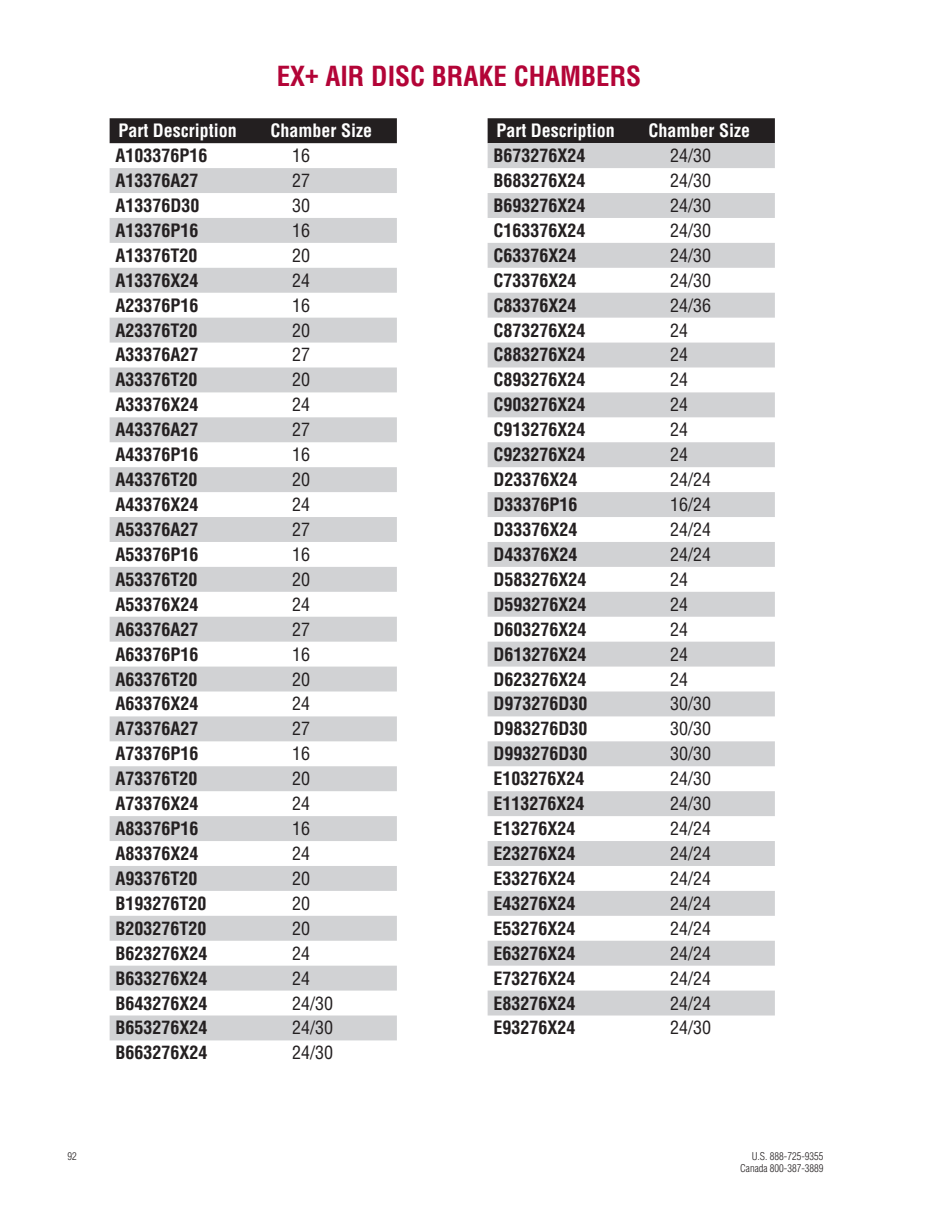
<style>
.page{position:relative;width:945px;height:1215px;background:#fff}
.page>*{position:absolute;margin:0;border:0;box-sizing:border-box;transform-origin:0 0}
.t1{font:700 condensed 27px "Helvetica LT Std";color:#b30437}
.PN4{font:700 condensed 18px "Helvetica LT Std";color:#231f20}
.t2{font:condensed 18px "Helvetica LT Std";color:#231f20}
.t3{font:700 condensed 18px "Helvetica LT Std";color:#fff}
.t4{font:300 condensed 10.5px/12.6px "Helvetica LT Std";color:#231f20;text-align:right}
</style>
<div class="page">
<div style="left:110px;top:118px;width:287px;height:25px;background:#231f20"></div>
<svg style="left:110px;top:168px;width:287px;height:872px;fill:#d6d7d9"></svg>
<div style="left:488px;top:118px;width:287px;height:25px;background:#231f20"></div>
<svg style="left:488px;top:143px;width:287px;height:873px;fill:#d6d6d8"></svg>
<p class="t1" style="left:277px;top:59px;width:366px">EX+ AIR DISC BRAKE CHAMBERS</p>
<p class="t3" style="left:496px;top:119px;width:120px">Part Description</p>
<p class="t3" style="left:649px;top:119px;width:103px">Chamber Size</p>
<p class="PN4" style="left:494px;top:144px;width:94px">B673276X24</p>
<p class="t2" style="left:670px;top:144px;width:43px">24/30</p>
<p class="PN4" style="left:494px;top:169px;width:94px">B683276X24</p>
<p class="t2" style="left:670px;top:169px;width:43px">24/30</p>
<p class="PN4" style="left:494px;top:194px;width:94px">B693276X24</p>
<p class="t2" style="left:670px;top:194px;width:43px">24/30</p>
<p class="PN4" style="left:494px;top:219px;width:94px">C163376X24</p>
<p class="t2" style="left:670px;top:219px;width:43px">24/30</p>
<p class="PN4" style="left:494px;top:244px;width:85px">C63376X24</p>
<p class="t2" style="left:670px;top:244px;width:43px">24/30</p>
<p class="PN4" style="left:494px;top:269px;width:85px">C73376X24</p>
<p class="t2" style="left:670px;top:269px;width:43px">24/30</p>
<p class="PN4" style="left:494px;top:294px;width:85px">C83376X24</p>
<p class="t2" style="left:670px;top:294px;width:43px">24/36</p>
<p class="PN4" style="left:494px;top:319px;width:94px">C873276X24</p>
<p class="t2" style="left:670px;top:319px;width:19px">24</p>
<p class="PN4" style="left:494px;top:344px;width:94px">C883276X24</p>
<p class="t2" style="left:670px;top:344px;width:19px">24</p>
<p class="PN4" style="left:494px;top:369px;width:94px">C893276X24</p>
<p class="t2" style="left:670px;top:369px;width:19px">24</p>
<p class="PN4" style="left:494px;top:394px;width:94px">C903276X24</p>
<p class="t2" style="left:670px;top:394px;width:19px">24</p>
<p class="PN4" style="left:494px;top:418px;width:94px">C913276X24</p>
<p class="t2" style="left:670px;top:418px;width:19px">24</p>
<p class="PN4" style="left:494px;top:443px;width:94px">C923276X24</p>
<p class="t2" style="left:670px;top:443px;width:19px">24</p>
<p class="PN4" style="left:494px;top:468px;width:86px">D23376X24</p>
<p class="t2" style="left:670px;top:468px;width:43px">24/24</p>
<p class="PN4" style="left:494px;top:493px;width:86px">D33376P16</p>
<p class="t2" style="left:670px;top:493px;width:43px">16/24</p>
<p class="PN4" style="left:494px;top:518px;width:86px">D33376X24</p>
<p class="t2" style="left:670px;top:518px;width:43px">24/24</p>
<p class="PN4" style="left:494px;top:543px;width:86px">D43376X24</p>
<p class="t2" style="left:670px;top:543px;width:43px">24/24</p>
<p class="PN4" style="left:494px;top:568px;width:95px">D583276X24</p>
<p class="t2" style="left:670px;top:568px;width:19px">24</p>
<p class="PN4" style="left:494px;top:593px;width:95px">D593276X24</p>
<p class="t2" style="left:670px;top:593px;width:19px">24</p>
<p class="PN4" style="left:494px;top:618px;width:95px">D603276X24</p>
<p class="t2" style="left:670px;top:618px;width:19px">24</p>
<p class="PN4" style="left:494px;top:643px;width:95px">D613276X24</p>
<p class="t2" style="left:670px;top:643px;width:19px">24</p>
<p class="PN4" style="left:494px;top:668px;width:95px">D623276X24</p>
<p class="t2" style="left:670px;top:668px;width:19px">24</p>
<p class="PN4" style="left:494px;top:693px;width:95px">D973276D30</p>
<p class="t2" style="left:670px;top:693px;width:43px">30/30</p>
<p class="PN4" style="left:494px;top:718px;width:95px">D983276D30</p>
<p class="t2" style="left:670px;top:718px;width:43px">30/30</p>
<p class="PN4" style="left:494px;top:742px;width:95px">D993276D30</p>
<p class="t2" style="left:670px;top:742px;width:43px">30/30</p>
<p class="PN4" style="left:494px;top:767px;width:93px">E103276X24</p>
<p class="t2" style="left:670px;top:767px;width:43px">24/30</p>
<p class="PN4" style="left:494px;top:792px;width:93px">E113276X24</p>
<p class="t2" style="left:670px;top:792px;width:43px">24/30</p>
<p class="PN4" style="left:494px;top:817px;width:84px">E13276X24</p>
<p class="t2" style="left:670px;top:817px;width:43px">24/24</p>
<p class="PN4" style="left:494px;top:842px;width:84px">E23276X24</p>
<p class="t2" style="left:670px;top:842px;width:43px">24/24</p>
<p class="PN4" style="left:494px;top:867px;width:84px">E33276X24</p>
<p class="t2" style="left:670px;top:867px;width:43px">24/24</p>
<p class="PN4" style="left:494px;top:892px;width:84px">E43276X24</p>
<p class="t2" style="left:670px;top:892px;width:43px">24/24</p>
<p class="PN4" style="left:494px;top:917px;width:84px">E53276X24</p>
<p class="t2" style="left:670px;top:917px;width:43px">24/24</p>
<p class="PN4" style="left:494px;top:942px;width:84px">E63276X24</p>
<p class="t2" style="left:670px;top:942px;width:43px">24/24</p>
<p class="PN4" style="left:494px;top:967px;width:84px">E73276X24</p>
<p class="t2" style="left:670px;top:967px;width:43px">24/24</p>
<p class="PN4" style="left:494px;top:992px;width:84px">E83276X24</p>
<p class="t2" style="left:670px;top:992px;width:43px">24/24</p>
<p class="PN4" style="left:494px;top:1017px;width:84px">E93276X24</p>
<p class="t2" style="left:670px;top:1017px;width:43px">24/30</p>
<p class="t3" style="left:118px;top:119px;width:120px">Part Description</p>
<p class="t3" style="left:271px;top:119px;width:103px">Chamber Size</p>
<p class="PN4" style="left:116px;top:144px;width:94px">A103376P16</p>
<p class="t2" style="left:292px;top:144px;width:19px">16</p>
<p class="PN4" style="left:116px;top:169px;width:85px">A13376A27</p>
<p class="t2" style="left:292px;top:169px;width:19px">27</p>
<p class="PN4" style="left:116px;top:194px;width:86px">A13376D30</p>
<p class="t2" style="left:292px;top:194px;width:19px">30</p>
<p class="PN4" style="left:116px;top:219px;width:85px">A13376P16</p>
<p class="t2" style="left:292px;top:219px;width:19px">16</p>
<p class="PN4" style="left:116px;top:244px;width:84px">A13376T20</p>
<p class="t2" style="left:292px;top:244px;width:19px">20</p>
<p class="PN4" style="left:116px;top:269px;width:85px">A13376X24</p>
<p class="t2" style="left:292px;top:269px;width:19px">24</p>
<p class="PN4" style="left:116px;top:294px;width:85px">A23376P16</p>
<p class="t2" style="left:292px;top:294px;width:19px">16</p>
<p class="PN4" style="left:116px;top:319px;width:84px">A23376T20</p>
<p class="t2" style="left:292px;top:319px;width:19px">20</p>
<p class="PN4" style="left:116px;top:344px;width:85px">A33376A27</p>
<p class="t2" style="left:292px;top:344px;width:19px">27</p>
<p class="PN4" style="left:116px;top:369px;width:84px">A33376T20</p>
<p class="t2" style="left:292px;top:369px;width:19px">20</p>
<p class="PN4" style="left:116px;top:394px;width:85px">A33376X24</p>
<p class="t2" style="left:292px;top:394px;width:19px">24</p>
<p class="PN4" style="left:116px;top:418px;width:85px">A43376A27</p>
<p class="t2" style="left:292px;top:418px;width:19px">27</p>
<p class="PN4" style="left:116px;top:443px;width:85px">A43376P16</p>
<p class="t2" style="left:292px;top:443px;width:19px">16</p>
<p class="PN4" style="left:116px;top:468px;width:84px">A43376T20</p>
<p class="t2" style="left:292px;top:468px;width:19px">20</p>
<p class="PN4" style="left:116px;top:493px;width:85px">A43376X24</p>
<p class="t2" style="left:292px;top:493px;width:19px">24</p>
<p class="PN4" style="left:116px;top:518px;width:85px">A53376A27</p>
<p class="t2" style="left:292px;top:518px;width:19px">27</p>
<p class="PN4" style="left:116px;top:543px;width:85px">A53376P16</p>
<p class="t2" style="left:292px;top:543px;width:19px">16</p>
<p class="PN4" style="left:116px;top:568px;width:84px">A53376T20</p>
<p class="t2" style="left:292px;top:568px;width:19px">20</p>
<p class="PN4" style="left:116px;top:593px;width:85px">A53376X24</p>
<p class="t2" style="left:292px;top:593px;width:19px">24</p>
<p class="PN4" style="left:116px;top:618px;width:85px">A63376A27</p>
<p class="t2" style="left:292px;top:618px;width:19px">27</p>
<p class="PN4" style="left:116px;top:643px;width:85px">A63376P16</p>
<p class="t2" style="left:292px;top:643px;width:19px">16</p>
<p class="PN4" style="left:116px;top:668px;width:84px">A63376T20</p>
<p class="t2" style="left:292px;top:668px;width:19px">20</p>
<p class="PN4" style="left:116px;top:693px;width:85px">A63376X24</p>
<p class="t2" style="left:292px;top:693px;width:19px">24</p>
<p class="PN4" style="left:116px;top:718px;width:85px">A73376A27</p>
<p class="t2" style="left:292px;top:718px;width:19px">27</p>
<p class="PN4" style="left:116px;top:742px;width:85px">A73376P16</p>
<p class="t2" style="left:292px;top:742px;width:19px">16</p>
<p class="PN4" style="left:116px;top:767px;width:84px">A73376T20</p>
<p class="t2" style="left:292px;top:767px;width:19px">20</p>
<p class="PN4" style="left:116px;top:792px;width:85px">A73376X24</p>
<p class="t2" style="left:292px;top:792px;width:19px">24</p>
<p class="PN4" style="left:116px;top:817px;width:85px">A83376P16</p>
<p class="t2" style="left:292px;top:817px;width:19px">16</p>
<p class="PN4" style="left:116px;top:842px;width:85px">A83376X24</p>
<p class="t2" style="left:292px;top:842px;width:19px">24</p>
<p class="PN4" style="left:116px;top:867px;width:84px">A93376T20</p>
<p class="t2" style="left:292px;top:867px;width:19px">20</p>
<p class="PN4" style="left:116px;top:892px;width:93px">B193276T20</p>
<p class="t2" style="left:292px;top:892px;width:19px">20</p>
<p class="PN4" style="left:116px;top:917px;width:93px">B203276T20</p>
<p class="t2" style="left:292px;top:917px;width:19px">20</p>
<p class="PN4" style="left:116px;top:942px;width:94px">B623276X24</p>
<p class="t2" style="left:292px;top:942px;width:19px">24</p>
<p class="PN4" style="left:116px;top:967px;width:94px">B633276X24</p>
<p class="t2" style="left:292px;top:967px;width:19px">24</p>
<p class="PN4" style="left:116px;top:992px;width:94px">B643276X24</p>
<p class="t2" style="left:292px;top:992px;width:43px">24/30</p>
<p class="PN4" style="left:116px;top:1017px;width:94px">B653276X24</p>
<p class="t2" style="left:292px;top:1017px;width:43px">24/30</p>
<p class="PN4" style="left:116px;top:1042px;width:94px">B663276X24</p>
<p class="t2" style="left:292px;top:1042px;width:43px">24/30</p>
<p class="t4" style="left:68px;top:1149px;width:11px">92</p>
<p class="t4" style="left:740px;top:1149px;width:85px">U.S. 888-725-9355<br>Canada 800-387-3889</p>
</div>
